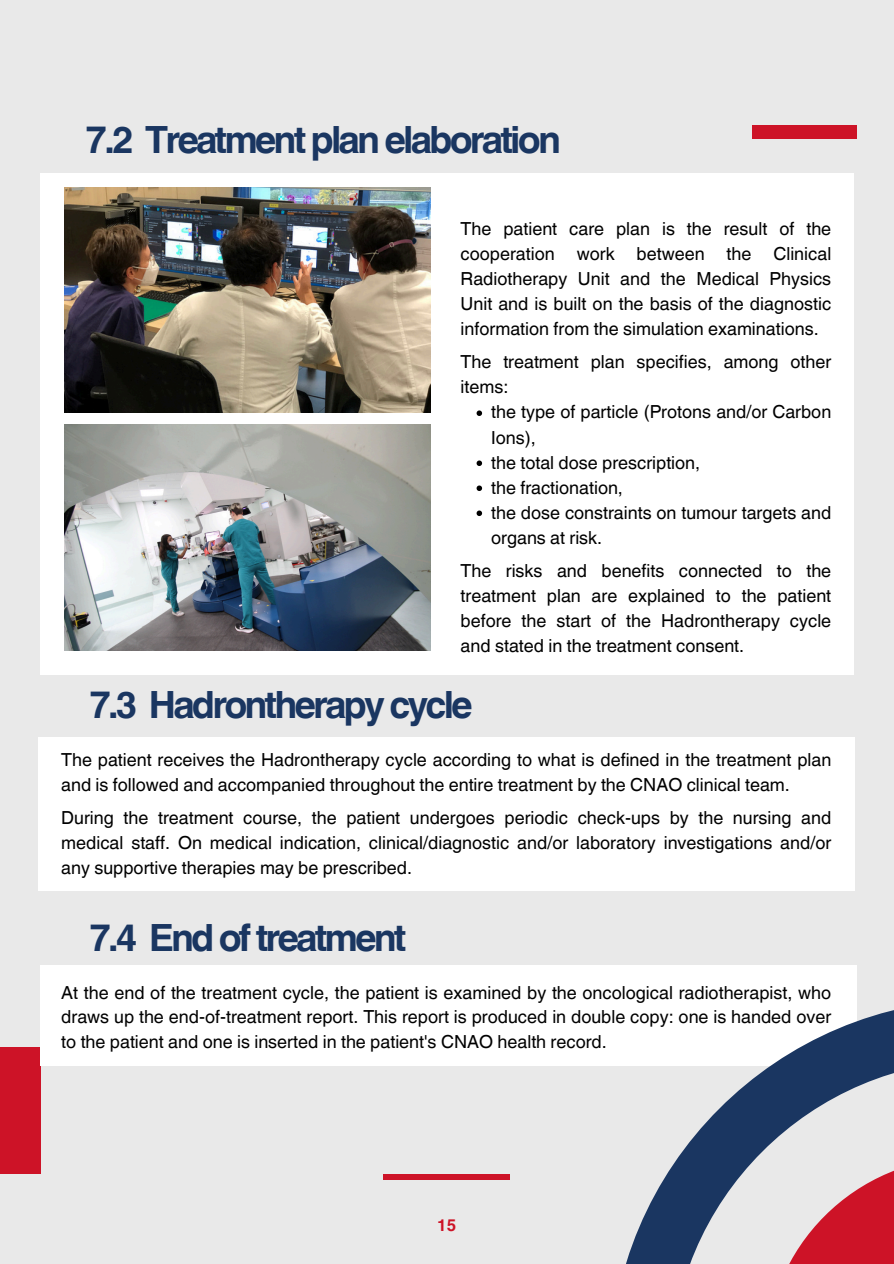
<style>
.page{position:relative;width:894px;height:1264px;background:#fff}
.page>*{position:absolute;margin:0;border:0;box-sizing:border-box;transform-origin:0 0}
.t1{font:700 37.5px "Helvetica World";letter-spacing:-.075em;color:#1a3661}
.t2{font:18px/25px "Helvetica World";color:#000}
.t3{font:700 16.5px "Helvetica World";color:#cd1327}
</style>
<div class="page">
<div style="left:0;top:0;width:893px;height:1263px;background:#e9e9e9"></div>
<div style="left:0;top:1047px;width:40px;height:126px;background:#cd1327"></div>
<div style="left:40px;top:173px;width:814px;height:501px;background:#fff"></div>
<div style="left:38px;top:737px;width:815px;height:154px;background:#fff"></div>
<svg style="left:476px;top:410px;width:6px;height:6px"></svg>
<svg style="left:476px;top:460px;width:6px;height:6px"></svg>
<svg style="left:476px;top:485px;width:6px;height:6px"></svg>
<svg style="left:476px;top:510px;width:6px;height:6px"></svg>
<img style="left:64px;top:187px;width:366px;height:225px">
<img style="left:64px;top:425px;width:366px;height:225px">
<div style="left:40px;top:965px;width:816px;height:101px;background:#fff"></div>
<svg style="left:626px;top:999px;width:267px;height:264px"></svg>
<div style="left:751px;top:125px;width:105px;height:13px;background:#cd1327"></div>
<div style="left:383px;top:1174px;width:127px;height:5px;background:#cd1327"></div>
<h1 class="t1" style="left:86px;top:109px;width:476px">7.2 Treatment plan elaboration</h1>
<p class="t2" style="left:460px;top:217px;width:372px;text-align:justify">The patient care plan is the result of the cooperation work between the Clinical Radiotherapy Unit and the Medical Physics Unit and is built on the basis of the diagnostic information from the simulation examinations.</p>
<p class="t2" style="left:460px;top:350px;width:372px">The treatment plan specifies, among other items:</p>
<p class="t2" style="left:491px;top:400px;width:341px">the type of particle (Protons and/or Carbon<br>Ions),</p>
<p class="t2" style="left:491px;top:450px;width:210px">the total dose prescription,</p>
<p class="t2" style="left:491px;top:475px;width:133px">the fractionation,</p>
<p class="t2" style="left:491px;top:500px;width:341px">the dose constraints on tumour targets and organs at risk.</p>
<p class="t2" style="left:460px;top:558px;width:372px;text-align:justify">The risks and benefits connected to the treatment plan are explained to the patient before the start of the Hadrontherapy cycle and stated in the treatment consent.</p>
<h1 class="t1" style="left:89px;top:673px;width:385px">7.3 Hadrontherapy cycle</h1>
<p class="t2" style="left:61px;top:747px;width:771px">The patient receives the Hadrontherapy cycle according to what is defined in the treatment plan and is followed and accompanied throughout the entire treatment by the CNAO clinical team.</p>
<p class="t2" style="left:61px;top:805px;width:771px;text-align:justify">During the treatment course, the patient undergoes periodic check-ups by the nursing and medical staff. On medical indication, clinical/diagnostic and/or laboratory investigations and/or any supportive therapies may be prescribed.</p>
<p class="t1" style="left:89px;top:907px;width:318px">7.4 End of treatment</p>
<p class="t2" style="left:61px;top:979px;width:771px;text-align:justify">At the end of the treatment cycle, the patient is examined by the oncological radiotherapist, who draws up the end-of-treatment report. This report is produced in double copy: one is handed over to the patient and one is inserted in the patient's CNAO health record.</p>
<h1 class="t3" style="left:437px;top:1211px;width:20px">15</h1>
</div>
